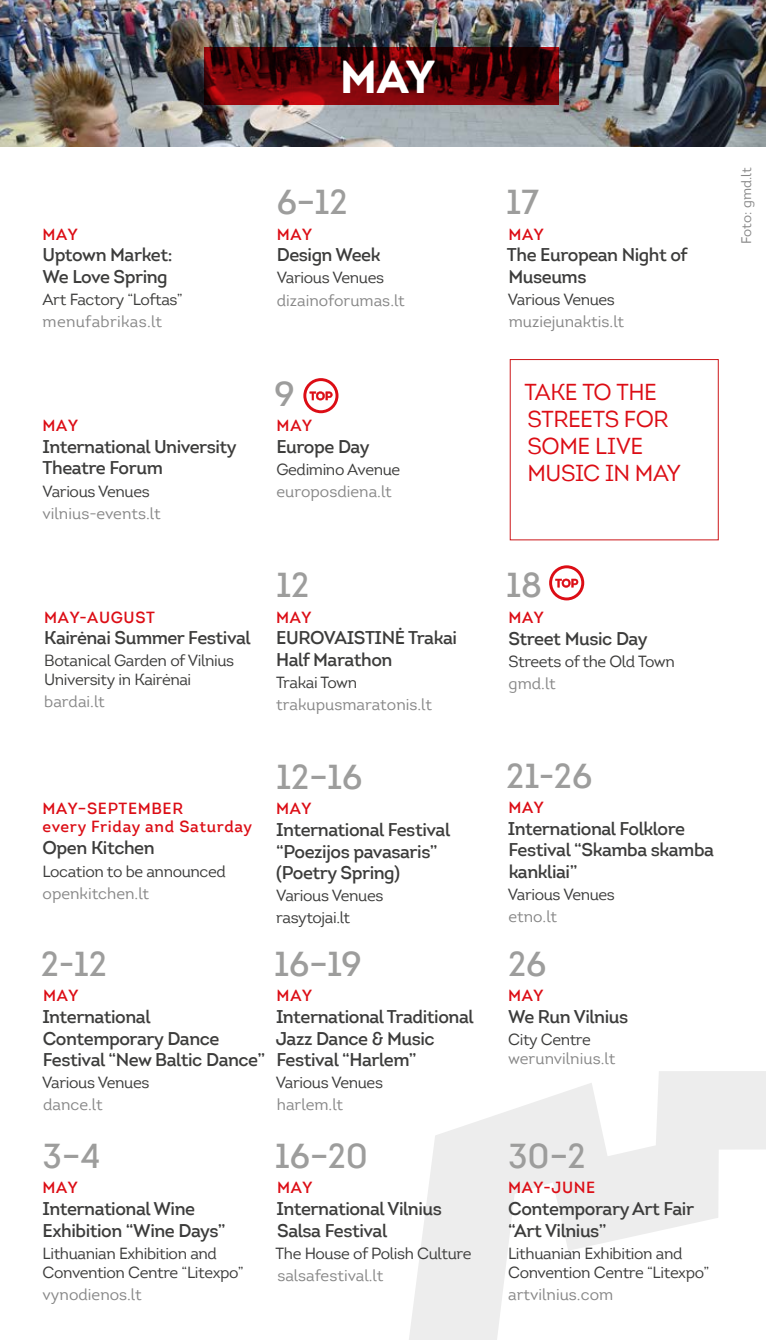
<style>
.page{position:relative;width:766px;height:1340px;background:#fff}
.page>*{position:absolute;margin:0;border:0;box-sizing:border-box;transform-origin:0 0}
.t1{font:700 45px "Intro";color:#fff}
.t2{font:600 33.75px "Intro";color:#9d9d9c}
.t3{font:22.5px/27px "Intro";letter-spacing:-.02em;color:#dc0d15}
.t4{font:600 18px/21.6px "Intro";letter-spacing:-.025em;color:#3c3c3b}
.t5{font:15.75px/18.9px "Intro";letter-spacing:-.025em;color:#3c3c3b}
.t6{font:15.75px "Intro";color:#878787}
.t7{font:600 15.75px/17.3px "Intro";letter-spacing:.04em;color:#dc0d15}
.t8{font:15.75px "Intro";letter-spacing:.02em;color:#878787}
.t9{font:13.5px "Intro";letter-spacing:-.005em;color:#878787}
</style>
<div class="page">
<svg style="left:409px;top:1071px;width:356px;height:268px"></svg>
<img style="left:0;top:0;width:765px;height:147px">
<svg style="left:204px;top:47px;width:354px;height:58px;background:#570408"></svg>
<svg style="left:303px;top:378px;width:35px;height:35px"></svg>
<svg style="left:549px;top:565px;width:35px;height:35px"></svg>
<h1 class="t1" style="left:339px;top:48px;width:96px">MAY</h1>
<p class="t7" style="left:43px;top:225px;width:37px">MAY</p>
<p class="t4" style="left:43px;top:244px;width:131px">Uptown Market:<br>We Love Spring</p>
<p class="t5" style="left:43px;top:290px;width:142px">Art Factory “Loftas”</p>
<p class="t8" style="left:43px;top:312px;width:121px">menufabrikas.lt</p>
<h2 class="t2" style="left:277px;top:181px;width:72px">6–12</h2>
<p class="t7" style="left:277px;top:225px;width:37px">MAY</p>
<p class="t4" style="left:277px;top:244px;width:105px">Design Week</p>
<p class="t5" style="left:277px;top:268px;width:109px">Various Venues</p>
<p class="t6" style="left:277px;top:290px;width:130px">dizainoforumas.lt</p>
<p class="t7" style="left:43px;top:417px;width:37px">MAY</p>
<p class="t4" style="left:43px;top:436px;width:196px">International University<br>Theatre Forum</p>
<p class="t5" style="left:43px;top:481px;width:109px">Various Venues</p>
<p class="t6" style="left:43px;top:503px;width:119px">vilnius-events.lt</p>
<h2 class="t2" style="left:274px;top:372px;width:22px">9</h2>
<p class="t7" style="left:276px;top:417px;width:37px">MAY</p>
<p class="t4" style="left:276px;top:435px;width:95px">Europe Day</p>
<p class="t5" style="left:276px;top:460px;width:125px">Gedimino Avenue</p>
<p class="t6" style="left:276px;top:482px;width:117px">europosdiena.lt</p>
<p class="t7" style="left:44px;top:608px;width:112px">MAY-AUGUST</p>
<p class="t4" style="left:44px;top:627px;width:208px">Kairėnai Summer Festival</p>
<p class="t5" style="left:44px;top:651px;width:191px">Botanical Garden of Vilnius<br>University in Kairėnai</p>
<p class="t6" style="left:44px;top:692px;width:62px">bardai.lt</p>
<h2 class="t2" style="left:276px;top:564px;width:35px">12</h2>
<p class="t7" style="left:276px;top:608px;width:37px">MAY</p>
<p class="t4" style="left:276px;top:627px;width:182px">EUROVAISTINĖ Trakai<br>Half Marathon</p>
<p class="t5" style="left:276px;top:673px;width:82px">Trakai Town</p>
<p class="t6" style="left:276px;top:695px;width:157px">trakupusmaratonis.lt</p>
<p class="t7" style="left:43px;top:800px;width:211px">MAY–SEPTEMBER<br>every Friday and Saturday</p>
<p class="t4" style="left:43px;top:837px;width:113px">Open Kitchen</p>
<p class="t5" style="left:43px;top:861px;width:185px">Location to be announced</p>
<p class="t6" style="left:43px;top:883px;width:108px">openkitchen.lt</p>
<h2 class="t2" style="left:41px;top:942px;width:68px">2-12</h2>
<p class="t7" style="left:43px;top:987px;width:37px">MAY</p>
<p class="t4" style="left:42px;top:1005px;width:224px">International<br>Contemporary Dance<br>Festival “New Baltic Dance”</p>
<p class="t5" style="left:42px;top:1073px;width:109px">Various Venues</p>
<p class="t6" style="left:43px;top:1095px;width:61px">dance.lt</p>
<h2 class="t2" style="left:276px;top:756px;width:87px">12–16</h2>
<p class="t7" style="left:276px;top:800px;width:37px">MAY</p>
<p class="t4" style="left:276px;top:819px;width:175px">International Festival “Poezijos pavasaris” (Poetry Spring)</p>
<p class="t5" style="left:276px;top:884px;width:109px;line-height:22.1px">Various Venues rasytojai.lt</p>
<h2 class="t2" style="left:274px;top:942px;width:89px">16–19</h2>
<p class="t7" style="left:276px;top:987px;width:37px">MAY</p>
<p class="t4" style="left:276px;top:1005px;width:199px">International Traditional<br>Jazz Dance &amp; Music<br>Festival “Harlem”</p>
<p class="t5" style="left:276px;top:1073px;width:109px">Various Venues</p>
<p class="t6" style="left:277px;top:1095px;width:68px">harlem.lt</p>
<h2 class="t2" style="left:43px;top:1134px;width:59px">3–4</h2>
<p class="t7" style="left:43px;top:1179px;width:37px">MAY</p>
<p class="t4" style="left:43px;top:1197px;width:184px">International Wine<br>Exhibition “Wine Days”</p>
<p class="t5" style="left:43px;top:1243px;width:203px">Lithuanian Exhibition and<br>Convention Centre “Litexpo”</p>
<p class="t6" style="left:43px;top:1284px;width:101px">vynodienos.lt</p>
<h2 class="t2" style="left:275px;top:1134px;width:95px">16–20</h2>
<p class="t7" style="left:277px;top:1179px;width:37px">MAY</p>
<p class="t4" style="left:276px;top:1197px;width:167px">International Vilnius<br>Salsa Festival</p>
<p class="t5" style="left:275px;top:1243px;width:197px">The House of Polish Culture</p>
<p class="t6" style="left:277px;top:1265px;width:108px">salsafestival.lt</p>
<h2 class="t2" style="left:506px;top:181px;width:34px">17</h2>
<p class="t7" style="left:508px;top:225px;width:37px">MAY</p>
<p class="t4" style="left:507px;top:244px;width:182px">The European Night of<br>Museums</p>
<p class="t5" style="left:507px;top:290px;width:109px">Various Venues</p>
<p class="t6" style="left:508px;top:312px;width:117px">muziejunaktis.lt</p>
<p class="t3" style="left:524px;top:378px;width:158px">TAKE TO THE<br>STREETS FOR<br>SOME LIVE<br>MUSIC IN MAY</p>
<p class="t9" style="left:738px;top:244px;width:78px;rotate:-90deg">Foto: gmd.lt</p>
<h2 class="t2" style="left:506px;top:564px;width:37px">18</h2>
<p class="t7" style="left:508px;top:609px;width:37px">MAY</p>
<p class="t4" style="left:508px;top:627px;width:141px">Street Music Day</p>
<p class="t5" style="left:508px;top:651px;width:168px">Streets of the Old Town</p>
<p class="t6" style="left:508px;top:673px;width:49px">gmd.lt</p>
<h2 class="t2" style="left:506px;top:754px;width:87px">21-26</h2>
<p class="t7" style="left:508px;top:799px;width:37px">MAY</p>
<p class="t4" style="left:508px;top:817px;width:207px">International Folklore<br>Festival “Skamba skamba kankliai”</p>
<p class="t5" style="left:507px;top:885px;width:109px">Various Venues</p>
<p class="t6" style="left:508px;top:907px;width:50px">etno.lt</p>
<h2 class="t2" style="left:508px;top:942px;width:40px">26</h2>
<p class="t7" style="left:508px;top:987px;width:37px">MAY</p>
<p class="t4" style="left:508px;top:1005px;width:122px">We Run Vilnius</p>
<p class="t5" style="left:508px;top:1030px;width:84px">City Centre</p>
<p class="t6" style="left:508px;top:1048px;width:109px">werunvilnius.lt</p>
<h2 class="t2" style="left:508px;top:1134px;width:79px">30–2</h2>
<p class="t7" style="left:508px;top:1179px;width:89px">MAY-JUNE</p>
<p class="t4" style="left:508px;top:1197px;width:187px">Contemporary Art Fair “Art Vilnius”</p>
<p class="t5" style="left:508px;top:1243px;width:203px">Lithuanian Exhibition and<br>Convention Centre “Litexpo”</p>
<p class="t6" style="left:508px;top:1284px;width:106px">artvilnius.com</p>
</div>
